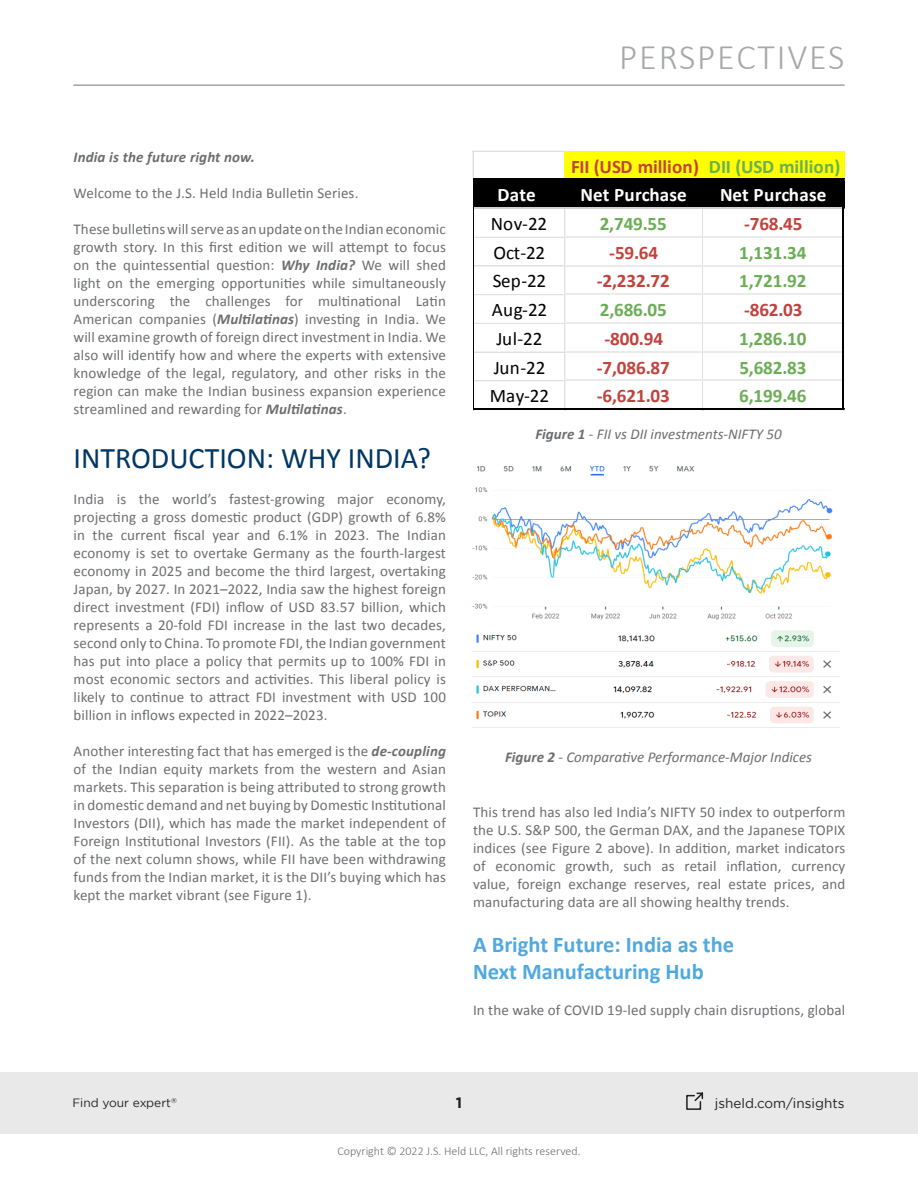
<style>
.page{position:relative;width:918px;height:1188px;background:#fff}
.page>*{position:absolute;margin:0;border:0;box-sizing:border-box;transform-origin:0 0}
.t1{font:300 36px "Calibri";letter-spacing:.05em;color:#a6a8aa}
.Main_Titles{font:30px "Calibri";color:#003764}
.Subtitles{font:700 22.5px/27px "Calibri";color:#4fa9df}
.t2{font:700 19.05px "Calibri";letter-spacing:-.005em;color:#c1433d}
.t3{font:700 19.05px "Calibri";letter-spacing:-.005em;color:#6bae55}
.t4{font:19.05px "Calibri";letter-spacing:-.005em;color:#000}
.t5{font:700 19.05px "Calibri";color:#fff}
.Text_Styles{font:15px/18px "Calibri";letter-spacing:.01em;color:#6d6e70;text-align:justify}
.Main_Titles-2{font:15px/18px "Calibri";letter-spacing:.01em;color:#6d6e70;text-align:justify}
.t6{font:italic 15px "Calibri";color:#6d6e70}
.Main_Titles-3{font:italic 700 15px "Calibri";letter-spacing:.01em;color:#6d6e70}
.t7{font:700 15px "Gotham";color:#231f20}
.t8{font:13.5px "Gotham";color:#231f20}
.t9{font:300 12px "Calibri";color:#6d6e70}
.t10{font:12px "Gotham";color:#241f21}
.t11{font:7.05px "Gotham";color:#241f21}
.s1{font-weight:700;font-style:italic}
.s2{color:#6bae55}
.s3{font-weight:700}
</style>
<div class="page">
<div style="left:0;top:1072px;width:918px;height:62px;background:#e9e9e9"></div>
<svg style="left:686px;top:1092px;width:18px;height:18px"></svg>
<hr style="left:74px;top:85px;width:770px;height:1px;background:#a6a8ab">
<div style="left:564px;top:152px;width:280px;height:28px;background:#ff0"></div>
<div style="left:474px;top:179px;width:370px;height:30px;background:#000"></div>
<hr style="left:473px;top:151px;width:91px;height:1px;background:#e0e0e0">
<svg style="left:473px;top:152px;width:1px;height:26px"></svg>
<hr style="left:474px;top:178px;width:370px;height:2px;background:#000">
<hr style="left:474px;top:207px;width:369px;height:2px;background:#d1d1d1">
<hr style="left:474px;top:237px;width:90px;height:1px;background:#e0e0e0">
<hr style="left:564px;top:236px;width:279px;height:2px;background:#ebebeb">
<hr style="left:474px;top:266px;width:90px;height:1px;background:#e0e0e0">
<hr style="left:564px;top:265px;width:279px;height:1px;background:#ebebeb">
<hr style="left:474px;top:294px;width:90px;height:1px;background:#e0e0e0">
<hr style="left:564px;top:293px;width:279px;height:2px;background:#ebebeb">
<hr style="left:474px;top:323px;width:90px;height:1px;background:#e0e0e0">
<hr style="left:564px;top:322px;width:279px;height:2px;background:#ebebeb">
<hr style="left:474px;top:352px;width:90px;height:1px;background:#e0e0e0">
<hr style="left:564px;top:351px;width:279px;height:2px;background:#ebebeb">
<hr style="left:474px;top:380px;width:90px;height:1px;background:#e0e0e0">
<hr style="left:564px;top:379px;width:279px;height:2px;background:#ebebeb">
<hr style="left:473px;top:178px;width:1px;height:232px;background:#000">
<hr style="left:474px;top:408px;width:370px;height:2px;background:#000">
<hr style="left:843px;top:180px;width:1px;height:230px;background:#000">
<svg style="left:564px;top:209px;width:2px;height:202px"></svg>
<svg style="left:702px;top:209px;width:1px;height:202px"></svg>
<img style="left:473px;top:466px;width:368px;height:262px">
<h1 class="t1" style="left:619px;top:35px;width:227px">PERSPECTIVES</h1>
<p class="Main_Titles-3" style="left:74px;top:147px;width:183px">India is the future right now.</p>
<p class="Main_Titles-2" style="left:74px;top:183px;width:286px">Welcome to the J.S. Held India Bulletin Series.</p>
<p class="Main_Titles-2" style="left:74px;top:219px;width:374px">These bulletins will serve as an update on the Indian economic growth story. In this first edition we will attempt to focus on the quintessential question: <span class="s1">Why India?</span> We will shed light on the emerging opportunities while simultaneously underscoring the challenges for multinational Latin American companies (<span class="s1">Multilatinas</span>) investing in India. We will examine growth of foreign direct investment in India. We also will identify how and where the experts with extensive knowledge of the legal, regulatory, and other risks in the region can make the Indian business expansion experience streamlined and rewarding for <span class="s1">Multilatinas</span>.</p>
<p class="Main_Titles" style="left:74px;top:439px;width:359px">INTRODUCTION: WHY INDIA?</p>
<p class="Text_Styles" style="left:74px;top:489px;width:374px">India is the world’s fastest-growing major economy, projecting a gross domestic product (GDP) growth of 6.8% in the current fiscal year and 6.1% in 2023. The Indian economy is set to overtake Germany as the fourth-largest economy in 2025 and become the third largest, overtaking Japan, by 2027. In 2021–2022, India saw the highest foreign direct investment (FDI) inflow of USD 83.57 billion, which represents a 20-fold FDI increase in the last two decades, second only to China. To promote FDI, the Indian government has put into place a policy that permits up to 100% FDI in most economic sectors and activities. This liberal policy is likely to continue to attract FDI investment with USD 100 billion in inflows expected in 2022–2023.</p>
<p class="Text_Styles" style="left:74px;top:741px;width:374px">Another interesting fact that has emerged is the <span class="s1">de-coupling </span>of the Indian equity markets from the western and Asian markets. This separation is being attributed to strong growth in domestic demand and net buying by Domestic Institutional Investors (DII), which has made the market independent of Foreign Institutional Investors (FII). As the table at the top of the next column shows, while FII have been withdrawing funds from the Indian market, it is the DII’s buying which has kept the market vibrant (see Figure 1).</p>
<p class="t2" style="left:571px;top:154px;width:271px">FII (USD million) <span class="s2">DII (USD million)</span></p>
<p class="t5" style="left:497px;top:183px;width:40px">Date</p>
<p class="t5" style="left:581px;top:183px;width:108px">Net Purchase</p>
<p class="t5" style="left:720px;top:183px;width:108px">Net Purchase</p>
<p class="t4" style="left:491px;top:212px;width:58px">Nov-22</p>
<p class="t3" style="left:600px;top:212px;width:69px">2,749.55</p>
<p class="t2" style="left:744px;top:212px;width:60px">-768.45</p>
<p class="t4" style="left:494px;top:241px;width:53px">Oct-22</p>
<p class="t2" style="left:609px;top:240px;width:50px">-59.64</p>
<p class="t3" style="left:739px;top:240px;width:69px">1,131.34</p>
<p class="t4" style="left:493px;top:269px;width:55px">Sep-22</p>
<p class="t2" style="left:597px;top:269px;width:74px">-2,232.72</p>
<p class="t3" style="left:739px;top:269px;width:69px">1,721.92</p>
<p class="t4" style="left:492px;top:298px;width:57px">Aug-22</p>
<p class="t3" style="left:600px;top:298px;width:69px">2,686.05</p>
<p class="t2" style="left:744px;top:298px;width:60px">-862.03</p>
<p class="t4" style="left:497px;top:327px;width:47px">Jul-22</p>
<p class="t2" style="left:605px;top:326px;width:60px">-800.94</p>
<p class="t3" style="left:739px;top:326px;width:69px">1,286.10</p>
<p class="t4" style="left:494px;top:355px;width:53px">Jun-22</p>
<p class="t2" style="left:597px;top:355px;width:74px">-7,086.87</p>
<p class="t3" style="left:739px;top:355px;width:69px">5,682.83</p>
<p class="t4" style="left:490px;top:384px;width:61px">May-22</p>
<p class="t2" style="left:597px;top:384px;width:74px">-6,621.03</p>
<p class="t3" style="left:739px;top:384px;width:69px">6,199.46</p>
<p class="t6" style="left:535px;top:424px;width:248px"><span class="s3">Figure 1</span> - FII vs DII investments-NIFTY 50</p>
<p class="t6" style="left:505px;top:747px;width:309px"><span class="s3">Figure 2</span> - Comparative Performance-Major Indices</p>
<p class="Text_Styles" style="left:473px;top:803px;width:374px">This trend has also led India’s NIFTY 50 index to outperform the U.S. S&amp;P 500, the German DAX, and the Japanese TOPIX indices (see Figure 2 above). In addition, market indicators of economic growth, such as retail inflation, currency value, foreign exchange reserves, real estate prices, and manufacturing data are all showing healthy trends.</p>
<p class="Subtitles" style="left:473px;top:931px;width:263px">A Bright Future: India as the<br>Next Manufacturing Hub</p>
<p class="Text_Styles" style="left:473px;top:1001px;width:374px">In the wake of COVID 19-led supply chain disruptions, global</p>
<p class="t10" style="left:72px;top:1096px;width:100px">Find your expert</p>
<p class="t7" style="left:456px;top:1093px;width:8px">1</p>
<p class="t8" style="left:715px;top:1095px;width:131px">jsheld.com/insights</p>
<p class="t11" style="left:171px;top:1096px;width:7px">®</p>
<p class="t9" style="left:337px;top:1144px;width:245px">Copyright © 2022 J.S. Held LLC, All rights reserved.</p>
</div>
